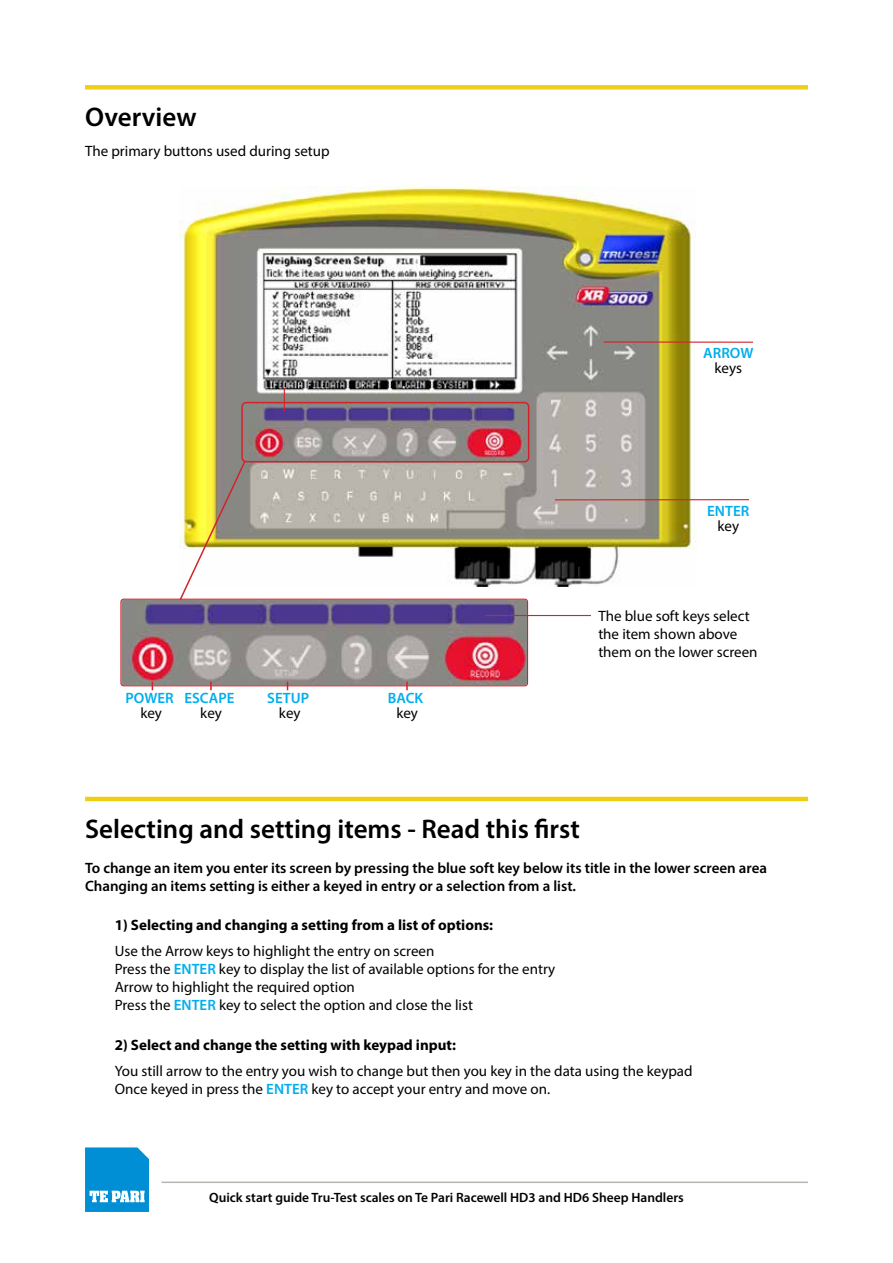
<style>
.page{position:relative;width:893px;height:1263px;background:#fff}
.page>*{position:absolute;margin:0;border:0;box-sizing:border-box;transform-origin:0 0}
.t1{font:600 27px "Myriad Pro";color:#000}
.t2{font:15px/18px "Myriad Pro";color:#000}
.t3{font:600 15px/18px "Myriad Pro";color:#000}
.t4{font:700 15px "Myriad Pro";color:#000}
.t5{font:600 15px "Myriad Pro";color:#00aeef}
.t6{font:600 13.5px "Myriad Pro";color:#000}
.s1{font-weight:600;color:#00aeef}
</style>
<div class="page">
<hr style="left:162px;top:1181px;width:646px;height:2px;background:#b8b5b1">
<svg style="left:85px;top:1147px;width:64px;height:65px;background:#219dda"></svg>
<img style="left:179px;top:187px;width:517px;height:400px">
<img style="left:122px;top:601px;width:404px;height:83px">
<div style="left:120px;top:599px;width:408px;height:87px;border:1px solid #d2232a;border-radius:3px"></div>
<div style="left:241px;top:402px;width:288px;height:60px;border:2px solid #d2232a;border-radius:4px"></div>
<svg style="left:210px;top:682px;width:2px;height:8px"></svg>
<svg style="left:406px;top:682px;width:2px;height:8px"></svg>
<svg style="left:178px;top:459px;width:69px;height:143px"></svg>
<hr style="left:555px;top:499px;width:194px;height:1px;background:#d2232a">
<svg style="left:284px;top:388px;width:1px;height:23px"></svg>
<hr style="left:485px;top:615px;width:106px;height:1px;background:#d2232a">
<hr style="left:604px;top:341px;width:149px;height:2px;background:#d2232a">
<hr style="left:85px;top:797px;width:723px;height:4px;background:#efcf16">
<div style="left:85px;top:85px;width:723px;height:5px;background:#efcf1a"></div>
<h1 class="t1" style="left:85px;top:99px;width:113px">Overview</h1>
<p class="t2" style="left:85px;top:142px;width:246px">The primary buttons used during setup</p>
<p class="t5" style="left:703px;top:343px;width:52px">ARROW</p>
<p class="t2" style="left:715px;top:359px;width:29px">keys</p>
<p class="t5" style="left:707px;top:501px;width:43px">ENTER</p>
<p class="t2" style="left:717px;top:516px;width:23px">key</p>
<p class="t2" style="left:598px;top:606px;width:161px">The blue soft keys select the item shown above them on the lower screen</p>
<p class="t5" style="left:126px;top:688px;width:50px">POWER</p>
<p class="t2" style="left:140px;top:704px;width:23px">key</p>
<p class="t5" style="left:184px;top:688px;width:52px">ESCAPE</p>
<p class="t2" style="left:200px;top:704px;width:23px">key</p>
<p class="t5" style="left:267px;top:688px;width:43px">SETUP</p>
<p class="t2" style="left:279px;top:704px;width:23px">key</p>
<p class="t5" style="left:388px;top:688px;width:37px">BACK</p>
<p class="t2" style="left:396px;top:704px;width:23px">key</p>
<h1 class="t1" style="left:85px;top:811px;width:496px">Selecting and setting items - Read this first</h1>
<p class="t3" style="left:85px;top:858px;width:683px">To change an item you enter its screen by pressing the blue soft key below its title in the lower screen area<br>Changing an items setting is either a keyed in entry or a selection from a list.</p>
<p class="t4" style="left:115px;top:915px;width:380px">1) Selecting and changing a setting from a list of options:</p>
<p class="t2" style="left:115px;top:942px;width:442px">Use the Arrow keys to highlight the entry on screen<br>Press the <span class="s1">ENTER</span> key to display the list of available options for the entry Arrow to highlight the required option<br>Press the <span class="s1">ENTER</span> key to select the option and close the list</p>
<p class="t4" style="left:115px;top:1035px;width:343px">2) Select and change the setting with keypad input:</p>
<p class="t2" style="left:115px;top:1062px;width:579px">You still arrow to the entry you wish to change but then you key in the data using the keypad<br>Once keyed in press the <span class="s1">ENTER</span> key to accept your entry and move on.</p>
<p class="t6" style="left:209px;top:1188px;width:476px">Quick start guide Tru-Test scales on Te Pari Racewell HD3 and HD6 Sheep Handlers</p>
</div>
